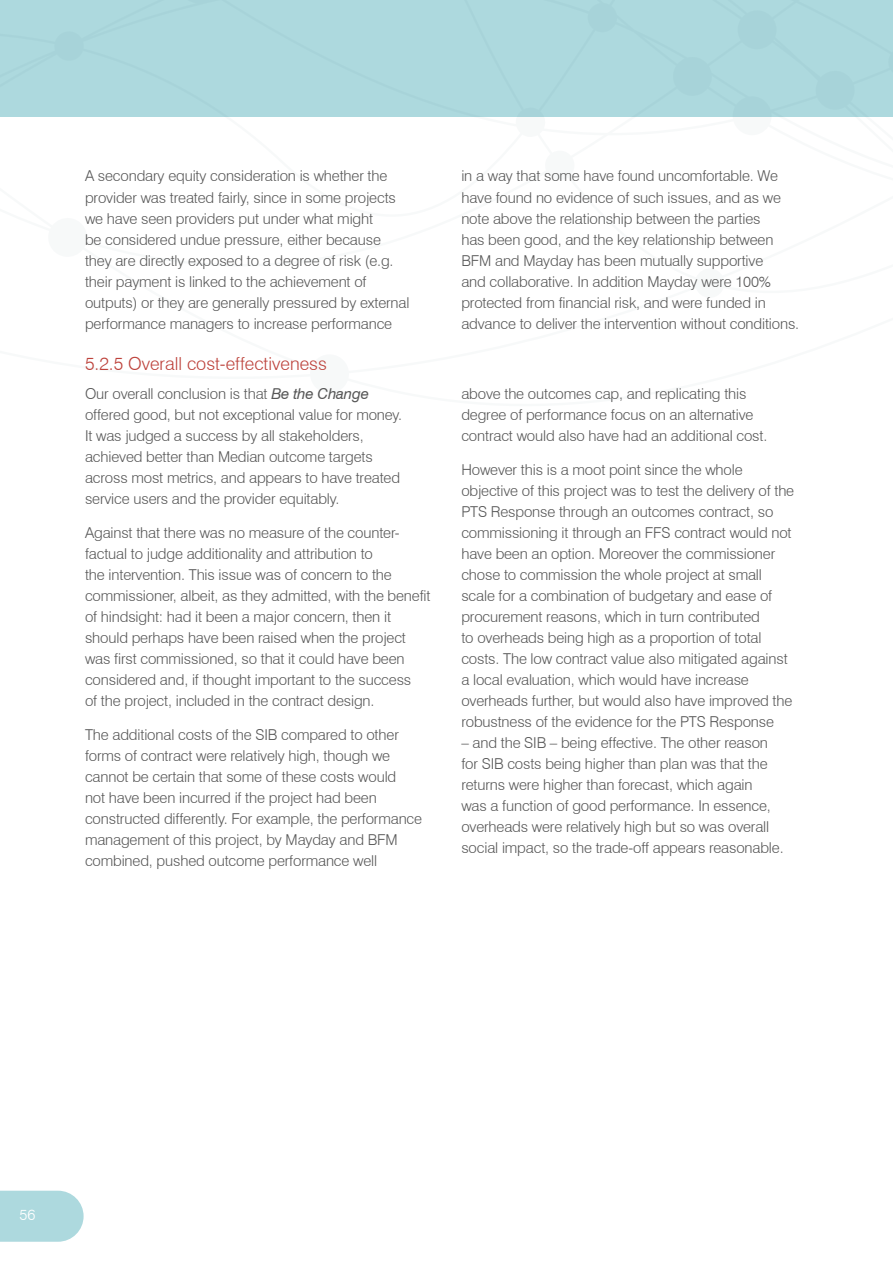
<style>
.page{position:relative;width:893px;height:1263px;background:#fff}
.page>*{position:absolute;margin:0;border:0;box-sizing:border-box;transform-origin:0 0}
.Heading__H3{font:300 18px "Swiss 721 BT";color:#bd423b}
.Body_Copy__P{font:300 15px/21px "Swiss 721 BT";letter-spacing:-.01em;color:#575757}
.t1{font:300 15px "Swiss 721 BT";color:#fff}
.s1{font-weight:400;font-style:italic}
</style>
<div class="page">
<div style="left:0;top:0;width:893px;height:117px;background:#add9de"></div>
<svg style="left:0;top:1191px;width:84px;height:51px;background:#b3dbe0"></svg>
<p class="Body_Copy__P" style="left:85px;top:166px;width:326px">A secondary equity consideration is whether the provider was treated fairly, since in some projects we have seen providers put under what might<br>be considered undue pressure, either because they are directly exposed to a degree of risk (e.g. their payment is linked to the achievement of outputs) or they are generally pressured by external performance managers to increase performance</p>
<p class="Body_Copy__P" style="left:461px;top:166px;width:339px">in a way that some have found uncomfortable. We have found no evidence of such issues, and as we note above the relationship between the parties<br>has been good, and the key relationship between BFM and Mayday has been mutually supportive<br>and collaborative. In addition Mayday were 100% protected from financial risk, and were funded in advance to deliver the intervention without conditions.</p>
<p class="Heading__H3" style="left:85px;top:352px;width:243px">5.2.5 Overall cost-effectiveness</p>
<p class="Body_Copy__P" style="left:85px;top:383px;width:319px">Our overall conclusion is that <span class="s1">Be the Change </span>offered good, but not exceptional value for money.<br>It was judged a success by all stakeholders, achieved better than Median outcome targets across most metrics, and appears to have treated service users and the provider equitably.</p>
<p class="Body_Copy__P" style="left:85px;top:522px;width:347px">Against that there was no measure of the counter&shy;factual to judge additionality and attribution to<br>the intervention. This issue was of concern to the commissioner, albeit, as they admitted, with the benefit of hindsight: had it been a major concern, then it should perhaps have been raised when the project was first commissioned, so that it could have been considered and, if thought important to the success<br>of the project, included in the contract design.</p>
<p class="Body_Copy__P" style="left:85px;top:724px;width:339px">The additional costs of the SIB compared to other forms of contract were relatively high, though we cannot be certain that some of these costs would<br>not have been incurred if the project had been constructed differently. For example, the performance management of this project, by Mayday and BFM combined, pushed outcome performance well</p>
<p class="Body_Copy__P" style="left:461px;top:383px;width:307px">above the outcomes cap, and replicating this degree of performance focus on an alternative contract would also have had an additional cost.</p>
<p class="Body_Copy__P" style="left:461px;top:459px;width:334px">However this is a moot point since the whole objective of this project was to test the delivery of the PTS Response through an outcomes contract, so commissioning it through an FFS contract would not have been an option. Moreover the commissioner chose to commission the whole project at small scale for a combination of budgetary and ease of procurement reasons, which in turn contributed<br>to overheads being high as a proportion of total costs. The low contract value also mitigated against a local evaluation, which would have increase overheads further, but would also have improved the robustness of the evidence for the PTS Response</p>
<p class="Body_Copy__P" style="left:461px;top:732px;width:324px">– and the SIB – being effective. The other reason for SIB costs being higher than plan was that the returns were higher than forecast, which again<br>was a function of good performance. In essence, overheads were relatively high but so was overall social impact, so the trade-off appears reasonable.</p>
<p class="t1" style="left:20px;top:1206px;width:17px">56</p>
</div>
